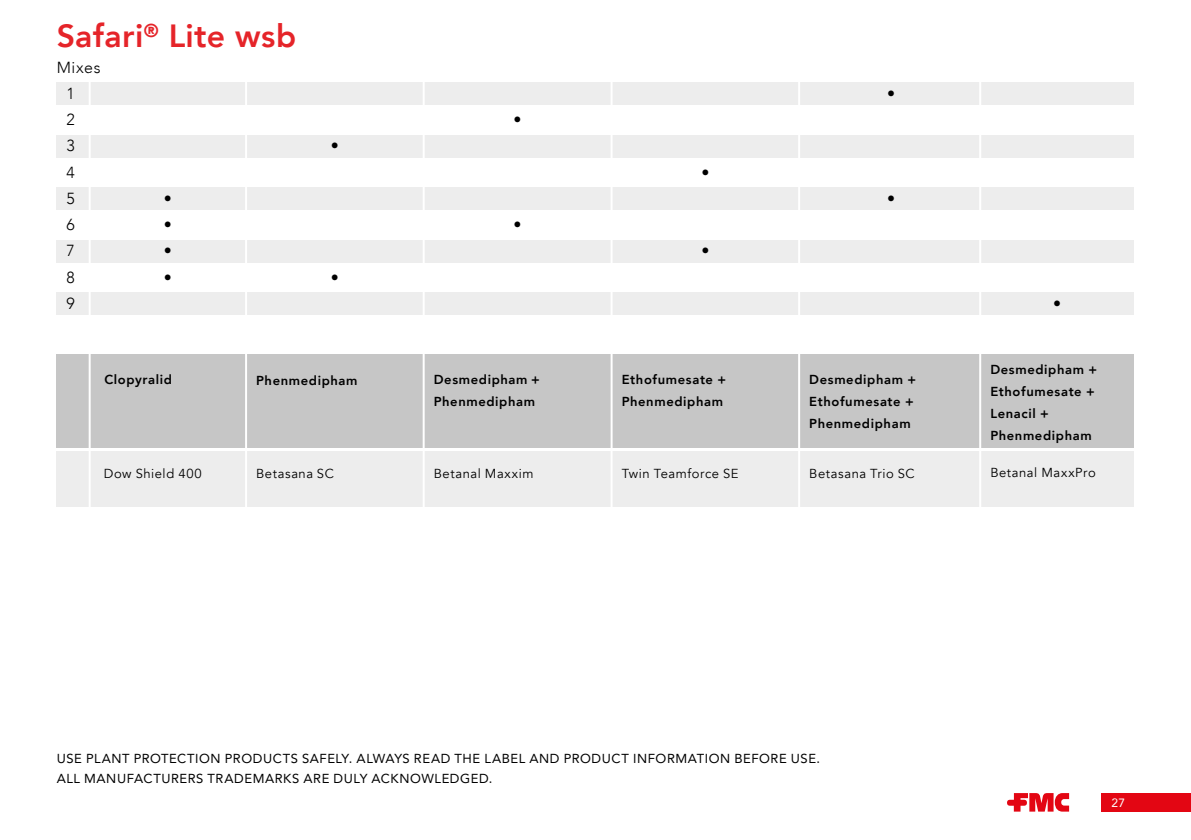
<style>
.page{position:relative;width:1191px;height:840px;background:#fff}
.page>*{position:absolute;margin:0;border:0;box-sizing:border-box;transform-origin:0 0}
.t1{font:800 32px "Avenir";letter-spacing:.01em;color:#e52429}
.t2{font:300 16px/26.2px "Avenir";letter-spacing:.04em;color:#000}
.t3{font:800 13px/22px "Avenir";letter-spacing:.05em;color:#000}
.t4{font:13px/20px "Avenir";letter-spacing:.045em;color:#000}
.t5{font:13px "Avenir";letter-spacing:.045em;color:#000}
.t6{font:12px "Avenir";color:#fff}
</style>
<div class="page">
<div style="left:57px;top:293px;width:1077px;height:22px;background:#ededed"></div>
<div style="left:57px;top:240px;width:1077px;height:22px;background:#ededed"></div>
<div style="left:57px;top:188px;width:1077px;height:22px;background:#ededed"></div>
<div style="left:57px;top:135px;width:1077px;height:22px;background:#ededed"></div>
<div style="left:57px;top:83px;width:1077px;height:22px;background:#ededed"></div>
<div style="left:57px;top:354px;width:1077px;height:93px;background:#c6c6c6"></div>
<div style="left:57px;top:451px;width:1077px;height:56px;background:#ededed"></div>
<hr style="left:245px;top:76px;width:2px;height:598px;background:#fff">
<hr style="left:423px;top:73px;width:2px;height:597px;background:#fff">
<hr style="left:610px;top:73px;width:2px;height:597px;background:#fff">
<hr style="left:89px;top:73px;width:2px;height:597px;background:#fff">
<hr style="left:798px;top:73px;width:2px;height:597px;background:#fff">
<hr style="left:979px;top:73px;width:2px;height:597px;background:#fff">
<div style="left:1101px;top:792px;width:90px;height:19px;background:#e30613"></div>
<svg style="left:1007px;top:793px;width:62px;height:18px"></svg>
<h1 class="t1" style="left:57px;top:11px;width:241px">Safari<sup>®</sup> Lite wsb</h1>
<p class="t2" style="left:67px;top:54px;width:35px;text-indent:-10px">Mixes<br>1<br>2<br>3<br>4<br>5<br>6<br>7<br>8</p>
<p class="t2" style="left:66px;top:290px;width:10px">9</p>
<p class="t2" style="left:164px;top:185px;width:9px;text-align:justify">• • • •</p>
<p class="t2" style="left:331px;top:133px;width:9px">•</p>
<p class="t2" style="left:331px;top:264px;width:9px">•</p>
<p class="t2" style="left:513px;top:107px;width:9px">•</p>
<p class="t2" style="left:513px;top:211px;width:9px">•</p>
<p class="t3" style="left:104px;top:368px;width:69px">Clopyralid</p>
<p class="t3" style="left:256px;top:369px;width:103px">Phenmedipham</p>
<p class="t3" style="left:434px;top:368px;width:108px">Desmedipham +<br>Phenmedipham</p>
<p class="t2" style="left:701px;top:159px;width:9px">•</p>
<p class="t2" style="left:701px;top:237px;width:9px">•</p>
<p class="t3" style="left:621px;top:368px;width:106px">Ethofumesate +<br>Phenmedipham</p>
<p class="t5" style="left:104px;top:465px;width:99px">Dow Shield 400</p>
<p class="t5" style="left:256px;top:466px;width:79px">Betasana SC</p>
<p class="t5" style="left:434px;top:465px;width:101px">Betanal Maxxim</p>
<p class="t5" style="left:621px;top:465px;width:118px">Twin Teamforce SE</p>
<p class="t2" style="left:887px;top:80px;width:9px">•</p>
<p class="t2" style="left:887px;top:185px;width:9px">•</p>
<p class="t2" style="left:1053px;top:290px;width:9px">•</p>
<p class="t3" style="left:809px;top:368px;width:108px">Desmedipham +<br>Ethofumesate +<br>Phenmedipham</p>
<p class="t3" style="left:990px;top:358px;width:108px">Desmedipham +<br>Ethofumesate +<br>Lenacil +<br>Phenmedipham</p>
<p class="t5" style="left:990px;top:465px;width:107px">Betanal MaxxPro</p>
<p class="t5" style="left:809px;top:465px;width:107px">Betasana Trio SC</p>
<p class="t4" style="left:57px;top:747px;width:765px">USE PLANT PROTECTION PRODUCTS SAFELY. ALWAYS READ THE LABEL AND PRODUCT INFORMATION BEFORE USE.<br>ALL MANUFACTURERS TRADEMARKS ARE DULY ACKNOWLEDGED.</p>
<p class="t6" style="left:1111px;top:792px;width:15px">27</p>
</div>
